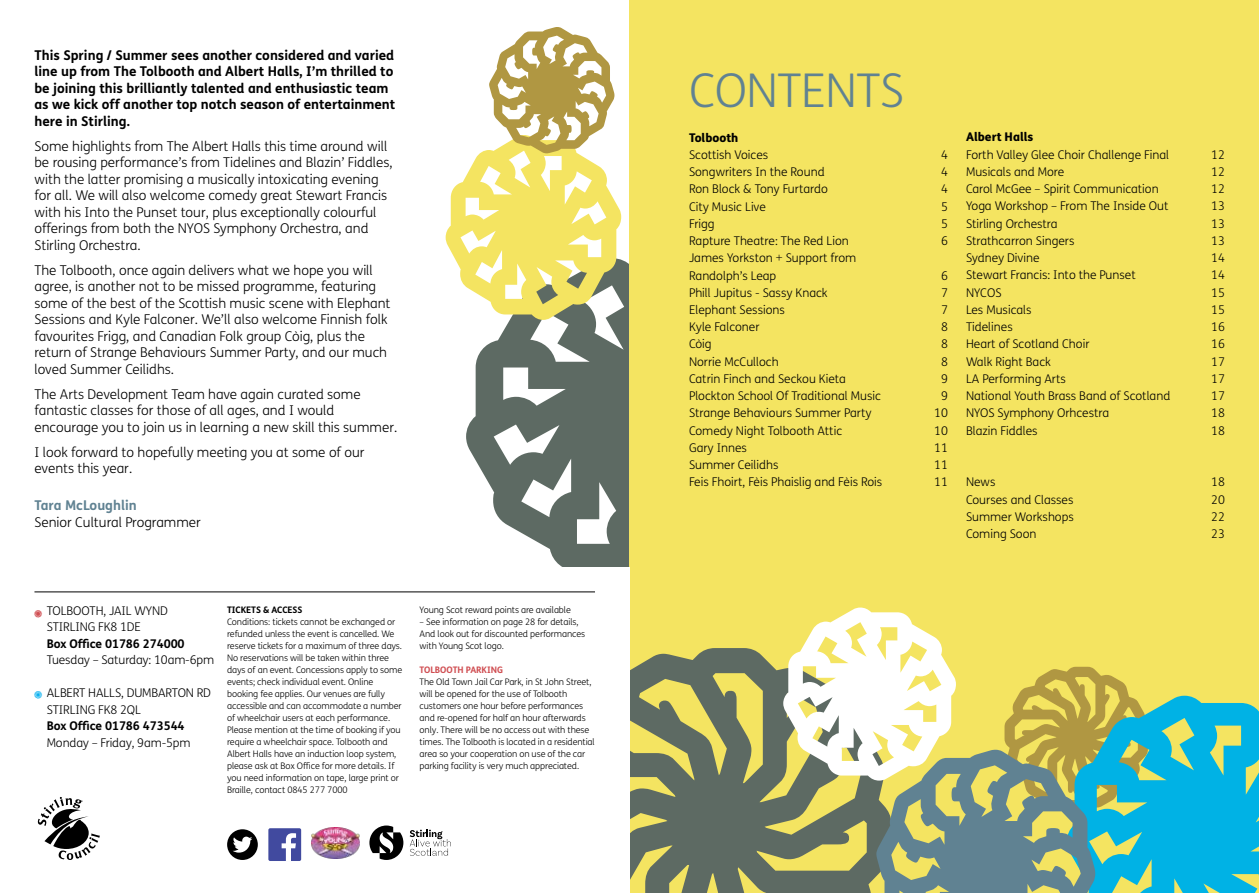
<style>
.page{position:relative;width:1259px;height:893px;background:#fff}
.page>*{position:absolute;margin:0;border:0;box-sizing:border-box;transform-origin:0 0}
.t1{font:300 46.5px "FS Me";letter-spacing:-.01em;color:#608292}
.t2{font:300 13.5px/16.5px "FS Me";color:#000}
.t3{font:700 13.5px/16.5px "FS Me";color:#000}
.t4{font:700 13.5px "FS Me";color:#608292}
.t5{font:300 12px/16.5px "FS Me";color:#000}
.t6{font:700 12px "FS Me";letter-spacing:-.01em;color:#000}
.t7{font:800 12px "FS Me";color:#000}
.t8{font:300 9px/12px "FS Me";letter-spacing:-.01em;color:#000}
.t9{font:700 9px "FS Me";letter-spacing:-.01em;color:#d04f53}
.t10{font:700 9px "FS Me";letter-spacing:-.01em;color:#000}
.s1{font-family:"Bruce";font-weight:700;color:#d04f53}
.s2{font-family:"Bruce";font-weight:700;color:#00aeef}
</style>
<div class="page">
<svg style="left:466px;top:259px;width:163px;height:308px;fill:#5d6a63"></svg>
<div style="left:629px;top:0;width:630px;height:893px;background:#f4e461"></div>
<svg style="left:38px;top:797px;width:62px;height:63px"></svg>
<svg style="left:629px;top:648px;width:154px;height:245px;fill:#5d6a63"></svg>
<img style="left:311px;top:827px;width:48px;height:32px">
<div style="left:268px;top:828px;width:33px;height:33px;background:#414a9f;border-radius:2px"></div>
<svg style="left:282px;top:833px;width:14px;height:28px"></svg>
<div style="left:227px;top:829px;width:31px;height:31px;background:#000;border-radius:50%"></div>
<svg style="left:233px;top:837px;width:19px;height:16px"></svg>
<svg style="left:446px;top:27px;width:175px;height:293px"></svg>
<svg style="left:783px;top:608px;width:476px;height:285px"></svg>
<hr style="left:34px;top:591px;width:561px;height:1px;background:#000">
<svg style="left:369px;top:825px;width:34px;height:35px"></svg>
<svg style="left:410px;top:830px;width:41px;height:26px"></svg>
<p class="t3" style="left:34px;top:46px;width:362px">This Spring / Summer sees another considered and varied line up from The Tolbooth and Albert Halls, I’m thrilled to be joining this brilliantly talented and enthusiastic team as we kick off another top notch season of entertainment here in Stirling.</p>
<p class="t2" style="left:34px;top:138px;width:360px">Some highlights from The Albert Halls this time around will be rousing performance’s from Tidelines and Blazin’ Fiddles, with the latter promising a musically intoxicating evening for all. We will also welcome comedy great Stewart Francis with his Into the Punset tour, plus exceptionally colourful offerings from both the NYOS Symphony Orchestra, and Stirling Orchestra.</p>
<p class="t2" style="left:34px;top:261px;width:357px">The Tolbooth, once again delivers what we hope you will agree, is another not to be missed programme, featuring some of the best of the Scottish music scene with Elephant Sessions and Kyle Falconer. We’ll also welcome Finnish folk favourites Frigg, and Canadian Folk group Còig, plus the return of Strange Behaviours Summer Party, and our much loved Summer Ceilidhs.</p>
<h2 class="t2" style="left:34px;top:385px;width:364px">The Arts Development Team have again curated some fantastic classes for those of all ages, and I would encourage you to join us in learning a new skill this summer.</h2>
<h2 class="t2" style="left:34px;top:443px;width:332px">I look forward to hopefully meeting you at some of our events this year.</h2>
<h2 class="t4" style="left:34px;top:495px;width:104px">Tara McLoughlin</h2>
<h2 class="t2" style="left:34px;top:513px;width:168px">Senior Cultural Programmer</h2>
<h3 class="t5" style="left:47px;top:602px;width:123px;text-indent:-13px"><span class="s1">a</span> TOLBOOTH, JAIL WYND<br>STIRLING FK8 1DE</h3>
<h3 class="t6" style="left:47px;top:634px;width:139px">Box Office 01786 274000</h3>
<h3 class="t5" style="left:47px;top:652px;width:169px">Tuesday – Saturday: 10am-6pm</h3>
<h3 class="t5" style="left:47px;top:685px;width:166px;text-indent:-13px"><span class="s2">b</span> ALBERT HALLS, DUMBARTON RD<br>STIRLING FK8 2QL</h3>
<h3 class="t6" style="left:47px;top:717px;width:139px">Box Office 01786 473544</h3>
<h3 class="t5" style="left:47px;top:734px;width:145px">Monday – Friday, 9am-5pm</h3>
<p class="t10" style="left:227px;top:603px;width:77px">TICKETS &amp; ACCESS</p>
<p class="t8" style="left:227px;top:615px;width:177px">Conditions: tickets cannot be exchanged or refunded unless the event is cancelled. We reserve tickets for a maximum of three days.<br>No reservations will be taken within three days of an event. Concessions apply to some events; check individual event. Online booking fee applies. Our venues are fully accessible and can accommodate a number of wheelchair users at each performance.<br>Please mention at the time of booking if you require a wheelchair space. Tolbooth and Albert Halls have an induction loop system, please ask at Box Office for more details. If you need information on tape, large print or Braille, contact 0845 277 7000</p>
<p class="t8" style="left:419px;top:603px;width:153px">Young Scot reward points are available</p>
<p class="t8" style="left:419px;top:615px;width:167px">– See information on page 28 for details,<br>And look out for discounted performances with Young Scot logo.</p>
<p class="t9" style="left:419px;top:663px;width:85px">TOLBOOTH PARKING</p>
<p class="t8" style="left:419px;top:675px;width:177px">The Old Town Jail Car Park, in St John Street, will be opened for the use of Tolbooth customers one hour before performances and re-opened for half an hour afterwards only. There will be no access out with these times. The Tolbooth is located in a residential area so your cooperation on use of the car parking facility is very much appreciated.</p>
<h1 class="t1" style="left:689px;top:59px;width:216px">CONTENTS</h1>
<h3 class="t7" style="left:689px;top:128px;width:51px">Tolbooth</h3>
<h3 class="t5" style="left:689px;top:146px;width:81px">Scottish Voices</h3>
<h3 class="t5" style="left:941px;top:146px;width:8px">4</h3>
<h3 class="t5" style="left:689px;top:163px;width:137px">Songwriters In the Round</h3>
<h3 class="t5" style="left:941px;top:163px;width:8px">4</h3>
<h3 class="t5" style="left:689px;top:180px;width:140px">Ron Block &amp; Tony Furtardo</h3>
<h3 class="t5" style="left:941px;top:180px;width:8px">4</h3>
<h3 class="t5" style="left:689px;top:198px;width:78px">City Music Live</h3>
<h3 class="t5" style="left:941px;top:198px;width:8px">5</h3>
<h3 class="t5" style="left:689px;top:215px;width:27px">Frigg</h3>
<h3 class="t5" style="left:941px;top:215px;width:8px">5</h3>
<h3 class="t5" style="left:689px;top:232px;width:161px">Rapture Theatre: The Red Lion</h3>
<h3 class="t5" style="left:941px;top:232px;width:8px">6</h3>
<h3 class="t5" style="left:689px;top:249px;width:169px;line-height:17.2px">James Yorkston + Support from<br>Randolph’s Leap</h3>
<h3 class="t5" style="left:941px;top:267px;width:8px">6</h3>
<h3 class="t5" style="left:689px;top:284px;width:140px">Phill Jupitus - Sassy Knack</h3>
<h3 class="t5" style="left:941px;top:284px;width:8px">7</h3>
<h3 class="t5" style="left:689px;top:301px;width:97px">Elephant Sessions</h3>
<h3 class="t5" style="left:941px;top:301px;width:8px">7</h3>
<h3 class="t5" style="left:689px;top:318px;width:72px">Kyle Falconer</h3>
<h3 class="t5" style="left:941px;top:318px;width:8px">8</h3>
<h3 class="t5" style="left:689px;top:336px;width:24px">Còig</h3>
<h3 class="t5" style="left:941px;top:336px;width:8px">8</h3>
<h3 class="t5" style="left:689px;top:353px;width:91px">Norrie McCulloch</h3>
<h3 class="t5" style="left:941px;top:353px;width:8px">8</h3>
<h3 class="t5" style="left:689px;top:370px;width:158px">Catrin Finch and Seckou Kieta</h3>
<h3 class="t5" style="left:941px;top:370px;width:8px">9</h3>
<h3 class="t5" style="left:689px;top:387px;width:193px">Plockton School Of Traditional Music</h3>
<h3 class="t5" style="left:941px;top:387px;width:8px">9</h3>
<h3 class="t5" style="left:689px;top:405px;width:184px">Strange Behaviours Summer Party</h3>
<h3 class="t5" style="left:934px;top:405px;width:15px">10</h3>
<h3 class="t5" style="left:689px;top:422px;width:155px">Comedy Night Tolbooth Attic</h3>
<h3 class="t5" style="left:934px;top:422px;width:15px">10</h3>
<h3 class="t5" style="left:689px;top:439px;width:59px">Gary Innes</h3>
<h3 class="t5" style="left:934px;top:439px;width:15px">11</h3>
<h3 class="t5" style="left:689px;top:456px;width:91px">Summer Ceilidhs</h3>
<h3 class="t5" style="left:934px;top:456px;width:15px">11</h3>
<h3 class="t5" style="left:689px;top:474px;width:195px">Feis Fhoirt, Fèis Phaislig and Fèis Rois</h3>
<h3 class="t5" style="left:934px;top:474px;width:15px">11</h3>
<h3 class="t7" style="left:966px;top:128px;width:69px">Albert Halls</h3>
<h3 class="t5" style="left:966px;top:146px;width:205px">Forth Valley Glee Choir Challenge Final</h3>
<h3 class="t5" style="left:1211px;top:146px;width:15px">12</h3>
<h3 class="t5" style="left:966px;top:163px;width:100px">Musicals and More</h3>
<h3 class="t5" style="left:1211px;top:163px;width:15px">12</h3>
<h3 class="t5" style="left:966px;top:180px;width:194px">Carol McGee – Spirit Communication</h3>
<h3 class="t5" style="left:1211px;top:180px;width:15px">12</h3>
<h3 class="t5" style="left:966px;top:198px;width:204px">Yoga Workshop – From The Inside Out</h3>
<h3 class="t5" style="left:1211px;top:198px;width:15px">13</h3>
<h3 class="t5" style="left:966px;top:215px;width:93px">Stirling Orchestra</h3>
<h3 class="t5" style="left:1211px;top:215px;width:15px">13</h3>
<h3 class="t5" style="left:966px;top:232px;width:110px">Strathcarron Singers</h3>
<h3 class="t5" style="left:1211px;top:232px;width:15px">13</h3>
<h3 class="t5" style="left:966px;top:249px;width:75px">Sydney Divine</h3>
<h3 class="t5" style="left:1211px;top:249px;width:15px">14</h3>
<h3 class="t5" style="left:966px;top:267px;width:171px">Stewart Francis: Into the Punset</h3>
<h3 class="t5" style="left:1211px;top:267px;width:15px">14</h3>
<h3 class="t5" style="left:966px;top:284px;width:37px">NYCOS</h3>
<h3 class="t5" style="left:1211px;top:284px;width:15px">15</h3>
<h3 class="t5" style="left:966px;top:301px;width:67px">Les Musicals</h3>
<h3 class="t5" style="left:1211px;top:301px;width:15px">15</h3>
<h3 class="t5" style="left:966px;top:318px;width:48px">Tidelines</h3>
<h3 class="t5" style="left:1211px;top:318px;width:15px">16</h3>
<h3 class="t5" style="left:966px;top:336px;width:125px">Heart of Scotland Choir</h3>
<h3 class="t5" style="left:1211px;top:336px;width:15px">16</h3>
<h3 class="t5" style="left:966px;top:353px;width:86px">Walk Right Back</h3>
<h3 class="t5" style="left:1211px;top:353px;width:15px">17</h3>
<h3 class="t5" style="left:966px;top:370px;width:101px">LA Performing Arts</h3>
<h3 class="t5" style="left:1211px;top:370px;width:15px">17</h3>
<h3 class="t5" style="left:966px;top:387px;width:206px">National Youth Brass Band of Scotland</h3>
<h3 class="t5" style="left:1211px;top:387px;width:15px">17</h3>
<h3 class="t5" style="left:966px;top:405px;width:145px">NYOS Symphony Orhcestra</h3>
<h3 class="t5" style="left:1211px;top:405px;width:15px">18</h3>
<h3 class="t5" style="left:966px;top:422px;width:73px">Blazin Fiddles</h3>
<h3 class="t5" style="left:1211px;top:422px;width:15px">18</h3>
<h3 class="t5" style="left:966px;top:474px;width:31px">News</h3>
<h3 class="t5" style="left:1211px;top:474px;width:15px">18</h3>
<h3 class="t5" style="left:966px;top:491px;width:109px">Courses and Classes</h3>
<h3 class="t5" style="left:1211px;top:491px;width:15px">20</h3>
<h3 class="t5" style="left:966px;top:508px;width:109px">Summer Workshops</h3>
<h3 class="t5" style="left:1211px;top:508px;width:15px">22</h3>
<h3 class="t5" style="left:966px;top:525px;width:72px">Coming Soon</h3>
<h3 class="t5" style="left:1211px;top:525px;width:15px">23</h3>
</div>
